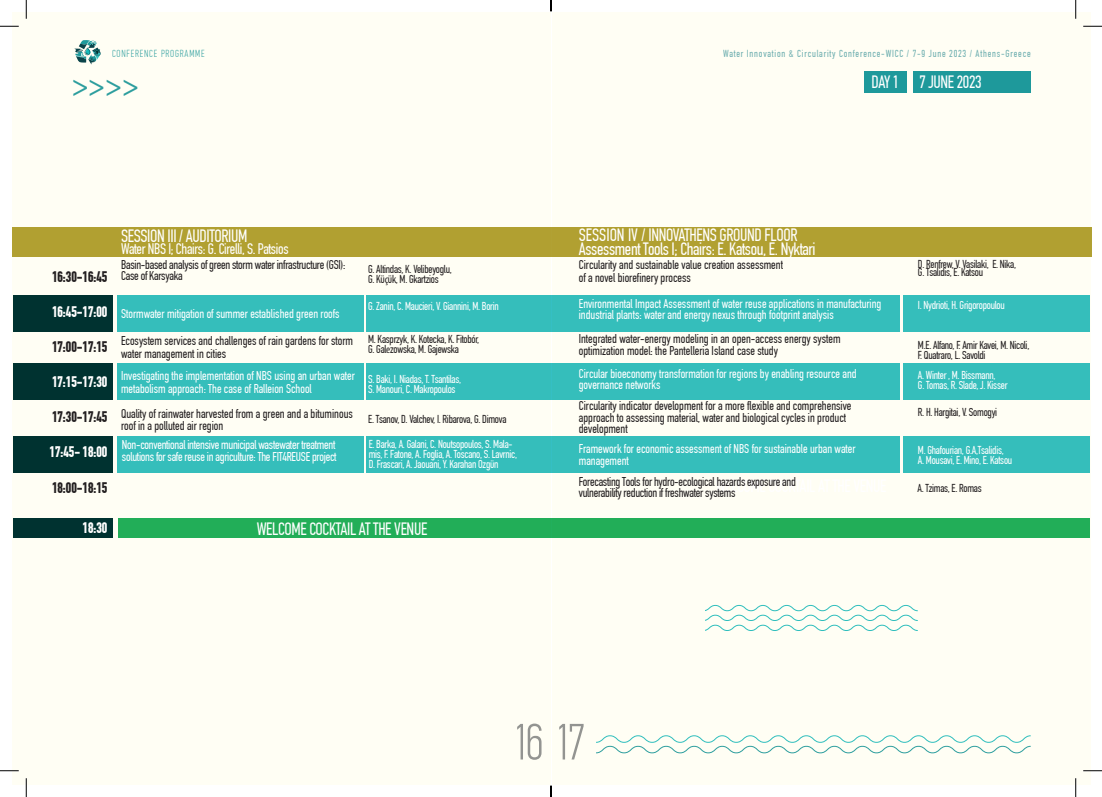
<style>
.page{position:relative;width:1102px;height:797px;background:#fff}
.page>*{position:absolute;margin:0;border:0;box-sizing:border-box;transform-origin:0 0}
.t1{font:300 condensed 50px "CF Din";color:#939598}
.t2{font:condensed 32.5px "CF Din";color:#2d9fa6}
.t3{font:condensed 17.5px "CF Din";letter-spacing:-.02em;color:#fff}
.t4{font:700 condensed 15px "CF Din";color:#231f20}
.t5{font:700 condensed 15px "CF Din";color:#fff}
.t6{font:condensed 15px "CF Din";letter-spacing:-.02em;color:#fff}
.t7{font:condensed 12.5px/12.5px "CF Din";color:#231f20}
.t8{font:condensed 12.5px/12.5px "CF Din";color:#fff}
.t9{font:condensed 12.5px/11.2px "CF Din";letter-spacing:-.02em;color:#231f20}
.t10{font:condensed 12.5px/11.2px "CF Din";letter-spacing:-.02em;color:#fff}
.t11{font:condensed 11.25px/10px "CF Din";letter-spacing:-.02em;color:#fff}
.t12{font:condensed 11.25px "CF Din";letter-spacing:-.02em;color:#231f20}
.t13{font:condensed 10px "CF Din";letter-spacing:.08em;color:#6fb0b8}
.t14{font:300 condensed 10px "CF Din";letter-spacing:.08em;color:#2d9fa6}
.s1{font-family:"Myriad Pro"}
</style>
<div class="page">
<div style="left:12px;top:12px;width:538px;height:773px;background:#fffef4"></div>
<div style="left:551px;top:12px;width:539px;height:773px;background:#fffef4"></div>
<svg style="left:74px;top:40px;width:27px;height:25px"></svg>
<svg style="left:596px;top:735px;width:435px;height:18px"></svg>
<div style="left:864px;top:71px;width:42px;height:22px;background:#1e999b"></div>
<div style="left:913px;top:71px;width:117px;height:22px;background:#1e999b"></div>
<div style="left:13px;top:295px;width:100px;height:37px;background:#033"></div>
<div style="left:13px;top:363px;width:100px;height:36px;background:#033"></div>
<div style="left:13px;top:436px;width:100px;height:37px;background:#033"></div>
<div style="left:13px;top:518px;width:100px;height:20px;background:#033"></div>
<div style="left:12px;top:227px;width:1079px;height:29px;background:#b1a134"></div>
<div style="left:118px;top:295px;width:246px;height:37px;background:#35bebb"></div>
<div style="left:366px;top:295px;width:534px;height:37px;background:#35bebb"></div>
<div style="left:366px;top:363px;width:534px;height:36px;background:#35bebb"></div>
<div style="left:903px;top:363px;width:186px;height:36px;background:#35bebb"></div>
<div style="left:903px;top:436px;width:186px;height:37px;background:#35bebb"></div>
<div style="left:903px;top:295px;width:186px;height:37px;background:#35bebb"></div>
<div style="left:118px;top:363px;width:246px;height:36px;background:#35bebb"></div>
<div style="left:366px;top:436px;width:534px;height:37px;background:#35bebb"></div>
<div style="left:118px;top:436px;width:246px;height:37px;background:#35bebb"></div>
<div style="left:118px;top:518px;width:971px;height:20px;background:#22af5d"></div>
<svg style="left:705px;top:604px;width:213px;height:27px"></svg>
<svg style="left:0;top:25px;width:19px;height:2px"></svg>
<svg style="left:1083px;top:25px;width:18px;height:2px"></svg>
<svg style="left:0;top:770px;width:19px;height:1px"></svg>
<svg style="left:1083px;top:770px;width:18px;height:1px"></svg>
<svg style="left:25px;top:0;width:2px;height:19px"></svg>
<svg style="left:25px;top:778px;width:2px;height:19px"></svg>
<svg style="left:1075px;top:0;width:1px;height:19px"></svg>
<svg style="left:1075px;top:778px;width:1px;height:19px"></svg>
<svg style="left:550px;top:785px;width:1px;height:12px"></svg>
<p class="t14" style="left:112px;top:48px;width:94px">CONFERENCE PROGRAMME</p>
<p class="t13" style="left:723px;top:48px;width:309px">Water Innovation &amp; Circularity Conference-WICC / 7-9 June 2023 / Athens-Greece</p>
<h2 class="t2" style="left:71px;top:67px;width:69px">&gt;&gt;&gt;&gt;</h2>
<p class="t3" style="left:871px;top:73px;width:28px">DAY 1</p>
<p class="t3" style="left:919px;top:73px;width:64px">7 JUNE 2023</p>
<p class="t4" style="left:52px;top:269px;width:57px">16:30-16:45</p>
<p class="t5" style="left:52px;top:304px;width:57px">16:45-17:00</p>
<p class="t4" style="left:52px;top:339px;width:57px">17:00-17:15</p>
<p class="t5" style="left:52px;top:374px;width:57px">17:15-17:30</p>
<p class="t4" style="left:52px;top:409px;width:57px">17:30-17:45</p>
<p class="t5" style="left:49px;top:444px;width:59px">17:45- 18:00</p>
<p class="t4" style="left:52px;top:479px;width:57px">18:00-18:15</p>
<p class="t5" style="left:83px;top:519px;width:26px">18:30</p>
<p class="t3" style="left:121px;top:226px;width:128px">SESSION III / AUDITORIUM</p>
<p class="t6" style="left:121px;top:241px;width:169px">Water NBS I; Chairs: G. Cirelli, S. Patsios</p>
<p class="t9" style="left:121px;top:259px;width:226px">Basin-based analysis of green storm water infrastructure (GSI):<br>Case of Karsyaka</p>
<p class="t8" style="left:121px;top:307px;width:220px">Stormwater mitigation of summer established green roofs</p>
<p class="t7" style="left:121px;top:335px;width:233px">Ecosystem services and challenges of rain gardens for storm water management in cities</p>
<p class="t8" style="left:121px;top:370px;width:235px">Investigating the implementation of NBS using an urban water metabolism approach: The case of Ralleion School</p>
<p class="t7" style="left:121px;top:407px;width:233px">Quality of rainwater harvested from a green and a bituminous roof in a polluted air region</p>
<p class="t10" style="left:122px;top:439px;width:216px">Non-conventional intensive municipal wastewater treatment solutions for safe reuse in agriculture: The FIT4REUSE project</p>
<p class="t12" style="left:368px;top:263px;width:85px">G. Altindas, K. Velibeyoglu,</p>
<p class="t12" style="left:368px;top:273px;width:72px">G. Kü<span class="s1">ç</span>ük, M. Gkartzios</p>
<p class="t11" style="left:368px;top:302px;width:132px">G. Zanin, C. Maucieri, V. Giannini, M. Borin</p>
<p class="t12" style="left:368px;top:333px;width:113px">M. Kasprzyk, K. Kotecka, K. Fitobόr,</p>
<p class="t12" style="left:368px;top:343px;width:92px">G. Gal<span class="s1">e</span>zowska, M. Gajewska</p>
<p class="t11" style="left:368px;top:374px;width:94px">S. Baki, I. Niadas, T. Tsantilas,</p>
<p class="t11" style="left:368px;top:384px;width:89px">S. Manouri, C. Makropoulos</p>
<p class="t12" style="left:368px;top:413px;width:140px">E. Tsanov, D. Valchev, I. Ribarova, G. Dimova</p>
<p class="t11" style="left:368px;top:439px;width:150px">E. Barka, A. Galani, C. Noutsopoulos, S. Mala&shy;mis, F. Fatone, A. Foglia, A. Toscano, S. Lavrnic,<br>D. Frascari, A. Jaouani, Y. Karahan Ozgün</p>
<p class="t3" style="left:257px;top:519px;width:172px">WELCOME COCKTAIL AT THE VENUE</p>
<p class="t3" style="left:578px;top:225px;width:220px">SESSION IV / INNOVATHENS GROUND FLOOR</p>
<p class="t3" style="left:578px;top:239px;width:238px">Assessment Tools I; Chairs: E. Katsou, E. Nyktari</p>
<p class="t7" style="left:578px;top:258px;width:206px">Circularity and sustainable value creation assessment</p>
<p class="t7" style="left:578px;top:271px;width:114px">of a novel biorefinery process</p>
<p class="t8" style="left:578px;top:298px;width:304px;line-height:11.2px">Environmental Impact Assessment of water reuse applications in manufacturing industrial plants: water and energy nexus through footprint analysis</p>
<p class="t7" style="left:578px;top:332px;width:263px">Integrated water-energy modeling in an open-access energy system</p>
<p class="t7" style="left:578px;top:345px;width:201px">optimization model: the Pantelleria Island case study</p>
<p class="t8" style="left:578px;top:368px;width:279px;line-height:11.2px">Circular bioeconomy transformation for regions by enabling resource and governance networks</p>
<p class="t7" style="left:578px;top:400px;width:274px;line-height:11.2px">Circularity indicator development for a more flexible and comprehensive approach to assessing material, water and biological cycles in product</p>
<p class="t7" style="left:578px;top:422px;width:50px">development</p>
<p class="t8" style="left:578px;top:442px;width:278px">Framework for economic assessment of NBS for sustainable urban water management</p>
<p class="t9" style="left:578px;top:476px;width:218px">Forecasting Tools for hydro-ecological hazards exposure and vulnerability reduction if freshwater systems</p>
<p class="t12" style="left:917px;top:257px;width:100px">D. Renfrew, V. Vasilaki, E. Nika,</p>
<p class="t12" style="left:917px;top:266px;width:67px">G. Tsalidis, E. Katsou</p>
<p class="t11" style="left:917px;top:300px;width:88px">I. Nydrioti, H. Grigoropoulou</p>
<p class="t12" style="left:917px;top:339px;width:113px">M.E. Alfano, F. Amir Kavei, M. Nicoli,</p>
<p class="t12" style="left:917px;top:349px;width:69px">F. Quatraro, L. Savoldi</p>
<p class="t11" style="left:917px;top:370px;width:79px">A. Winter , M. Bissmann,</p>
<p class="t11" style="left:917px;top:380px;width:91px">G. Tomas, R. Slade, J. Kisser</p>
<p class="t12" style="left:917px;top:406px;width:81px">R. H. Hargitai, V. Somogyi</p>
<p class="t11" style="left:917px;top:445px;width:87px">M. Ghafourian, G.A,Tsalidis,</p>
<p class="t11" style="left:917px;top:455px;width:96px">A. Mousavi, E. Mino, E. Katsou</p>
<p class="t12" style="left:917px;top:482px;width:66px">A. Tzimas, E. Romas</p>
<h1 class="t1" style="left:515px;top:715px;width:72px">16 17</h1>
</div>
